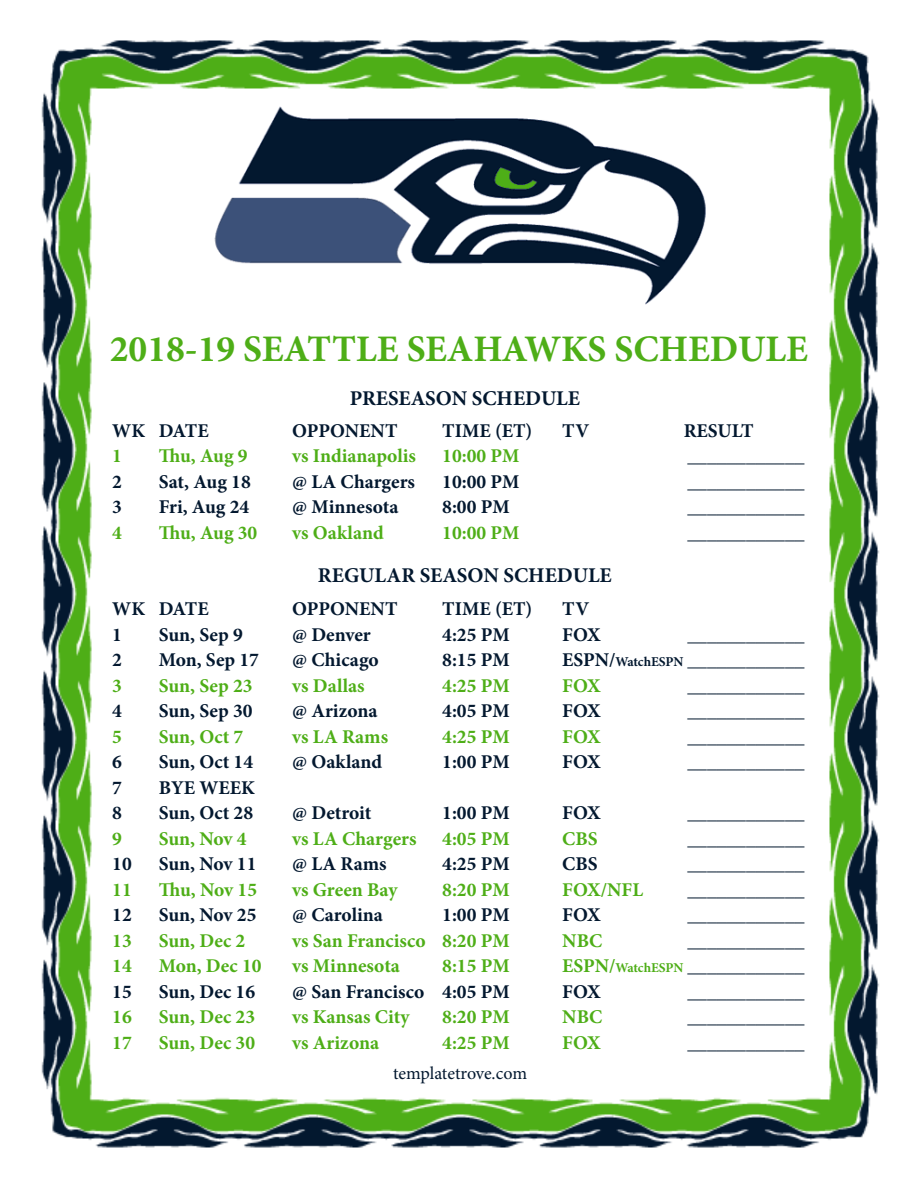
<style>
.page{position:relative;width:918px;height:1188px;background:#fff}
.page>*{position:absolute;margin:0;border:0;box-sizing:border-box;transform-origin:0 0}
.t1{font:700 37.5px "Minion Pro";color:#4eae17}
.t2{font:700 21px "Minion Pro";color:#03182f}
.t3{font:700 19.5px "Minion Pro";color:#03182f}
.t4{font:700 19.5px "Minion Pro";color:#4eae17}
.t5{font:18px "Minion Pro";letter-spacing:-.005em;color:#03182f}
.s1{font-size:13.5px}
.s2{color:#4eae17}
.s3{font-size:13.5px;color:#4eae17}
</style>
<div class="page">
<img style="left:41px;top:40px;width:839px;height:1108px">
<img style="left:207px;top:93px;width:506px;height:225px">
<h1 class="t1" style="left:110px;top:322px;width:700px">2018-19 SEATTLE SEAHAWKS SCHEDULE</h1>
<p class="t2" style="left:350px;top:384px;width:232px">PRESEASON SCHEDULE</p>
<p class="t3" style="left:112px;top:417px;width:98px">WK DATE</p>
<p class="t3" style="left:292px;top:417px;width:107px">OPPONENT</p>
<p class="t3" style="left:442px;top:417px;width:92px">TIME (ET)</p>
<p class="t3" style="left:562px;top:417px;width:28px">TV</p>
<p class="t3" style="left:684px;top:417px;width:71px">RESULT</p>
<p class="t4" style="left:112px;top:442px;width:11px">1</p>
<p class="t4" style="left:159px;top:442px;width:90px">Thu, Aug 9</p>
<p class="t4" style="left:292px;top:442px;width:125px">vs Indianapolis</p>
<p class="t4" style="left:442px;top:442px;width:79px">10:00 PM</p>
<p class="t3" style="left:688px;top:442px;width:118px">____________</p>
<p class="t3" style="left:112px;top:468px;width:11px">2</p>
<p class="t3" style="left:159px;top:468px;width:94px">Sat, Aug 18</p>
<p class="t3" style="left:292px;top:468px;width:124px">@ LA Chargers</p>
<p class="t3" style="left:442px;top:468px;width:79px">10:00 PM</p>
<p class="t3" style="left:688px;top:468px;width:118px">____________</p>
<p class="t3" style="left:112px;top:493px;width:11px">3</p>
<p class="t3" style="left:159px;top:493px;width:92px">Fri, Aug 24</p>
<p class="t3" style="left:292px;top:493px;width:108px">@ Minnesota</p>
<p class="t3" style="left:442px;top:493px;width:69px">8:00 PM</p>
<p class="t3" style="left:688px;top:493px;width:118px">____________</p>
<p class="t4" style="left:112px;top:519px;width:11px">4</p>
<p class="t4" style="left:159px;top:519px;width:100px">Thu, Aug 30</p>
<p class="t4" style="left:292px;top:519px;width:93px">vs Oakland</p>
<p class="t4" style="left:442px;top:519px;width:79px">10:00 PM</p>
<p class="t3" style="left:688px;top:519px;width:118px">____________</p>
<p class="t2" style="left:318px;top:561px;width:295px">REGULAR SEASON SCHEDULE</p>
<p class="t3" style="left:112px;top:595px;width:98px">WK DATE</p>
<p class="t3" style="left:292px;top:595px;width:107px">OPPONENT</p>
<p class="t3" style="left:442px;top:595px;width:92px">TIME (ET)</p>
<p class="t3" style="left:562px;top:595px;width:28px">TV</p>
<p class="t3" style="left:112px;top:621px;width:11px">1</p>
<p class="t3" style="left:159px;top:621px;width:86px">Sun, Sep 9</p>
<p class="t3" style="left:292px;top:621px;width:80px">@ Denver</p>
<p class="t3" style="left:442px;top:621px;width:69px">4:25 PM</p>
<p class="t3" style="left:562px;top:621px;width:40px">FOX</p>
<p class="t3" style="left:688px;top:621px;width:118px">____________</p>
<p class="t3" style="left:112px;top:646px;width:11px">2</p>
<p class="t3" style="left:159px;top:646px;width:102px">Mon, Sep 17</p>
<p class="t3" style="left:292px;top:646px;width:88px">@ Chicago</p>
<p class="t3" style="left:442px;top:646px;width:69px">8:15 PM</p>
<p class="t3" style="left:562px;top:646px;width:244px">ESPN/<span class="s1">WatchESPN</span> ____________</p>
<p class="t4" style="left:112px;top:672px;width:11px">3</p>
<p class="t4" style="left:159px;top:672px;width:95px">Sun, Sep 23</p>
<p class="t4" style="left:292px;top:672px;width:74px">vs Dallas</p>
<p class="t4" style="left:442px;top:672px;width:69px">4:25 PM</p>
<p class="t4" style="left:562px;top:672px;width:40px">FOX</p>
<p class="t3" style="left:688px;top:672px;width:118px">____________</p>
<p class="t3" style="left:112px;top:697px;width:11px">4</p>
<p class="t3" style="left:159px;top:697px;width:95px">Sun, Sep 30</p>
<p class="t3" style="left:292px;top:697px;width:87px">@ Arizona</p>
<p class="t3" style="left:442px;top:697px;width:69px">4:05 PM</p>
<p class="t3" style="left:562px;top:697px;width:40px">FOX</p>
<p class="t3" style="left:688px;top:697px;width:118px">____________</p>
<p class="t4" style="left:112px;top:723px;width:11px">5</p>
<p class="t4" style="left:159px;top:723px;width:86px">Sun, Oct 7</p>
<p class="t4" style="left:292px;top:723px;width:97px">vs LA Rams</p>
<p class="t4" style="left:442px;top:723px;width:69px">4:25 PM</p>
<p class="t4" style="left:562px;top:723px;width:40px">FOX</p>
<p class="t3" style="left:688px;top:723px;width:118px">____________</p>
<p class="t3" style="left:112px;top:748px;width:11px">6</p>
<p class="t3" style="left:159px;top:748px;width:96px">Sun, Oct 14</p>
<p class="t3" style="left:292px;top:748px;width:91px">@ Oakland</p>
<p class="t3" style="left:442px;top:748px;width:69px">1:00 PM</p>
<p class="t3" style="left:562px;top:748px;width:40px">FOX</p>
<p class="t3" style="left:688px;top:748px;width:118px">____________</p>
<p class="t3" style="left:112px;top:774px;width:11px">7</p>
<p class="t3" style="left:159px;top:774px;width:98px">BYE WEEK</p>
<p class="t3" style="left:112px;top:799px;width:11px">8</p>
<p class="t3" style="left:159px;top:799px;width:96px">Sun, Oct 28</p>
<p class="t3" style="left:292px;top:799px;width:81px">@ Detroit</p>
<p class="t3" style="left:442px;top:799px;width:69px">1:00 PM</p>
<p class="t3" style="left:562px;top:799px;width:40px">FOX</p>
<p class="t3" style="left:688px;top:799px;width:118px">____________</p>
<p class="t4" style="left:112px;top:825px;width:11px">9</p>
<p class="t4" style="left:159px;top:825px;width:89px">Sun, Nov 4</p>
<p class="t4" style="left:292px;top:825px;width:126px">vs LA Chargers</p>
<p class="t4" style="left:442px;top:825px;width:69px">4:05 PM</p>
<p class="t4" style="left:562px;top:825px;width:37px">CBS</p>
<p class="t3" style="left:688px;top:825px;width:118px">____________</p>
<p class="t3" style="left:112px;top:850px;width:21px">10</p>
<p class="t3" style="left:159px;top:850px;width:99px">Sun, Nov 11</p>
<p class="t3" style="left:292px;top:850px;width:96px">@ LA Rams</p>
<p class="t3" style="left:442px;top:850px;width:69px">4:25 PM</p>
<p class="t3" style="left:562px;top:850px;width:37px">CBS</p>
<p class="t3" style="left:688px;top:850px;width:118px">____________</p>
<p class="t4" style="left:112px;top:876px;width:21px">11</p>
<p class="t4" style="left:159px;top:876px;width:100px">Thu, Nov 15</p>
<p class="t4" style="left:292px;top:876px;width:107px">vs Green Bay</p>
<p class="t4" style="left:442px;top:876px;width:69px">8:20 PM</p>
<p class="t4" style="left:562px;top:876px;width:82px">FOX/NFL</p>
<p class="t3" style="left:688px;top:876px;width:118px">____________</p>
<p class="t3" style="left:112px;top:901px;width:21px">12</p>
<p class="t3" style="left:159px;top:901px;width:99px">Sun, Nov 25</p>
<p class="t3" style="left:292px;top:901px;width:92px">@ Carolina</p>
<p class="t3" style="left:442px;top:901px;width:69px">1:00 PM</p>
<p class="t3" style="left:562px;top:901px;width:40px">FOX</p>
<p class="t3" style="left:688px;top:901px;width:118px">____________</p>
<p class="t4" style="left:112px;top:927px;width:21px">13</p>
<p class="t4" style="left:159px;top:927px;width:88px">Sun, Dec 2</p>
<p class="t4" style="left:292px;top:927px;width:219px">vs San Francisco 8:20 PM</p>
<p class="t4" style="left:562px;top:927px;width:42px">NBC</p>
<p class="t3" style="left:688px;top:927px;width:118px">____________</p>
<p class="t4" style="left:112px;top:952px;width:21px">14</p>
<p class="t4" style="left:159px;top:952px;width:104px">Mon, Dec 10</p>
<p class="t4" style="left:292px;top:952px;width:109px">vs Minnesota</p>
<p class="t4" style="left:442px;top:952px;width:69px">8:15 PM</p>
<p class="t3" style="left:562px;top:952px;width:244px"><span class="s2">ESPN/</span><span class="s3">WatchESPN</span> ____________</p>
<p class="t3" style="left:112px;top:978px;width:21px">15</p>
<p class="t3" style="left:159px;top:978px;width:98px">Sun, Dec 16</p>
<p class="t3" style="left:292px;top:978px;width:219px">@ San Francisco 4:05 PM</p>
<p class="t3" style="left:562px;top:978px;width:40px">FOX</p>
<p class="t3" style="left:688px;top:978px;width:118px">____________</p>
<p class="t4" style="left:112px;top:1003px;width:21px">16</p>
<p class="t4" style="left:159px;top:1003px;width:98px">Sun, Dec 23</p>
<p class="t4" style="left:292px;top:1003px;width:119px">vs Kansas City</p>
<p class="t4" style="left:442px;top:1003px;width:69px">8:20 PM</p>
<p class="t4" style="left:562px;top:1003px;width:42px">NBC</p>
<p class="t3" style="left:688px;top:1003px;width:118px">____________</p>
<p class="t4" style="left:112px;top:1029px;width:21px">17</p>
<p class="t4" style="left:159px;top:1029px;width:98px">Sun, Dec 30</p>
<p class="t4" style="left:292px;top:1029px;width:89px">vs Arizona</p>
<p class="t4" style="left:442px;top:1029px;width:69px">4:25 PM</p>
<p class="t4" style="left:562px;top:1029px;width:40px">FOX</p>
<p class="t3" style="left:688px;top:1029px;width:118px">____________</p>
<p class="t5" style="left:393px;top:1061px;width:136px">templatetrove.com</p>
</div>
